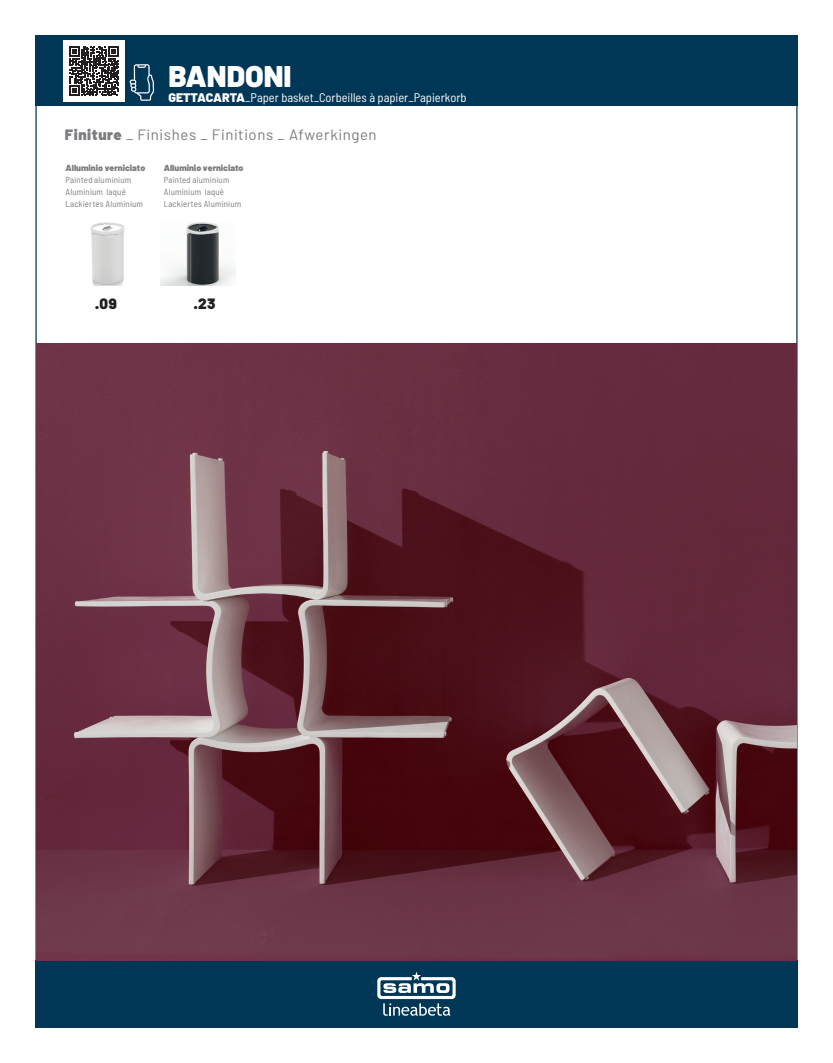
<style>
.page{position:relative;width:833px;height:1063px;background:#fff}
.page>*{position:absolute;margin:0;border:0;box-sizing:border-box;transform-origin:0 0}
.t1{font:900 30px "Barlow";color:#fff}
.t2{font:15px "Barlow";letter-spacing:.04em;color:#7a7c7f}
.t3{font:900 15px "Barlow";color:#231f20}
.t4{font:semi-condensed 12.5px "Barlow";color:#fff}
.t5{font:semi-condensed 8.75px/11.9px "Barlow";letter-spacing:.025em;color:#7a7c7f}
.t6{font:900 8.75px "Barlow";color:#7a7c7f}
.s1{font-weight:900;font-stretch:normal}
.s2{font-weight:900}
</style>
<div class="page">
<div style="left:35px;top:960px;width:762px;height:68px;background:#003656"></div>
<svg style="left:377px;top:972px;width:79px;height:44px"></svg>
<img style="left:37px;top:343px;width:759px;height:617px">
<div style="left:35px;top:35px;width:762px;height:71px;background:#003656"></div>
<div style="left:63px;top:40px;width:62px;height:62px;background:#fff"></div>
<svg style="left:69px;top:46px;width:50px;height:50px"></svg>
<svg style="left:129px;top:64px;width:25px;height:37px"></svg>
<img style="left:91px;top:222px;width:34px;height:64px">
<img style="left:160px;top:222px;width:75px;height:64px">
<h1 class="t1" style="left:168px;top:57px;width:125px">BANDONI</h1>
<h3 class="t4" style="left:168px;top:89px;width:299px"><span class="s1">GETTACARTA</span>_Paper basket_Corbeilles à papier_Papierkorb</h3>
<h2 class="t2" style="left:65px;top:126px;width:313px"><span class="s2">Finiture</span> _ Finishes _ Finitions _ Afwerkingen</h2>
<p class="t6" style="left:65px;top:162px;width:81px">Alluminio verniciato</p>
<p class="t5" style="left:65px;top:174px;width:79px">Painted aluminium<br>Aluminium laqué<br>Lackiertes Aluminium</p>
<p class="t6" style="left:164px;top:162px;width:81px">Alluminio verniciato</p>
<p class="t5" style="left:164px;top:174px;width:79px">Painted aluminium<br>Aluminium laqué<br>Lackiertes Aluminium</p>
<h2 class="t3" style="left:95px;top:294px;width:23px">.09</h2>
<h2 class="t3" style="left:194px;top:294px;width:23px">.23</h2>
</div>
